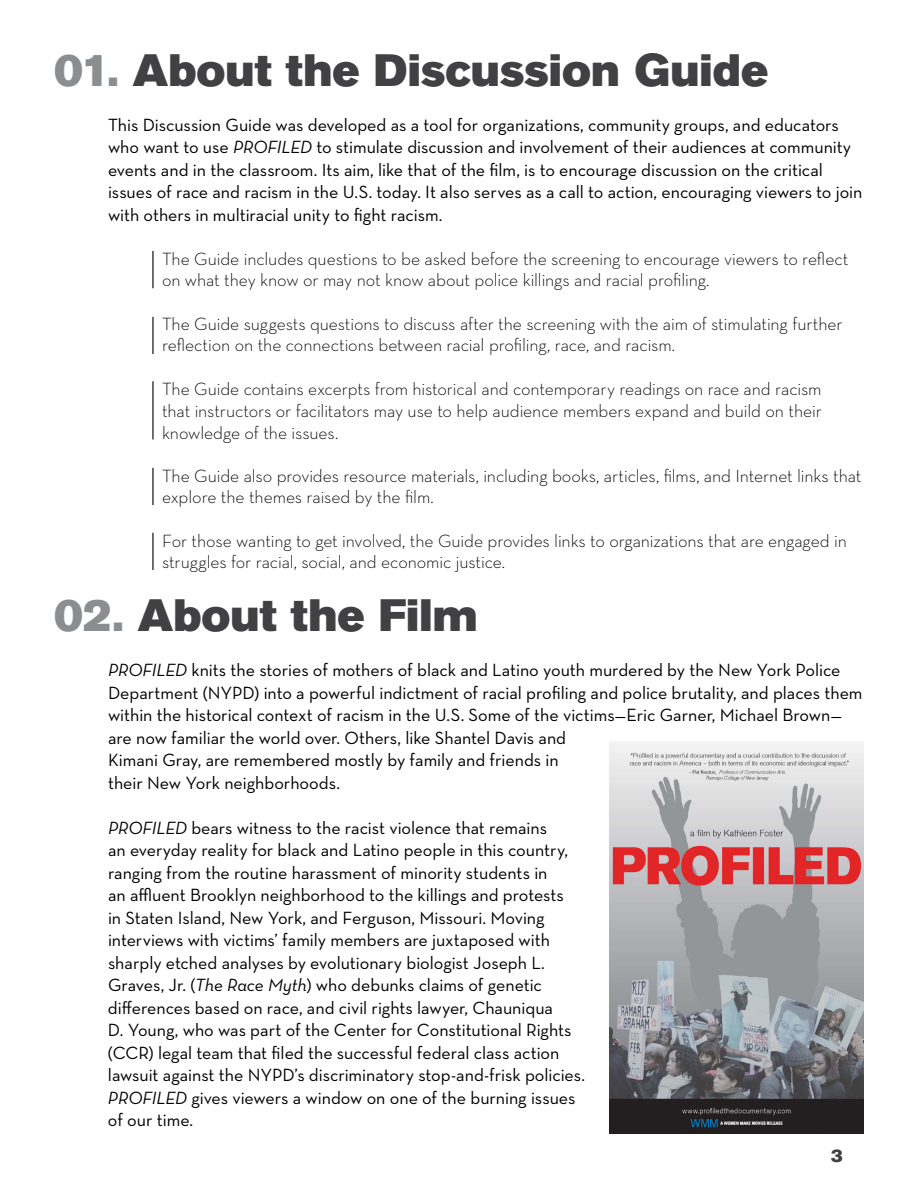
<style>
.page{position:relative;width:918px;height:1188px;background:#fff}
.page>*{position:absolute;margin:0;border:0;box-sizing:border-box;transform-origin:0 0}
.t1{font:45px "Akzidenz Grotesk BQ Super";color:#414042}
.t2{font:18px/22.5px "Neutra Text";letter-spacing:-.005em;color:#000}
.t3{font:300 18px/21.6px "Neutra Text";letter-spacing:-.005em;color:#000}
.t4{font:18px "Akzidenz Grotesk BQ Super";color:#414042}
.s1{color:#8b8e90}
.s2{font-style:italic}
</style>
<div class="page">
<hr style="left:152px;top:251px;width:2px;height:37px;background:#414042">
<hr style="left:152px;top:317px;width:2px;height:37px;background:#414042">
<hr style="left:152px;top:468px;width:2px;height:37px;background:#414042">
<hr style="left:152px;top:533px;width:2px;height:37px;background:#414042">
<hr style="left:152px;top:381px;width:2px;height:58px;background:#414042">
<img style="left:610px;top:741px;width:254px;height:393px">
<h1 class="t1" style="left:54px;top:44px;width:716px"><span class="s1">01.</span> About the Discussion Guide</h1>
<p class="t2" style="left:108px;top:113px;width:756px">This Discussion Guide was developed as a tool for organizations, community groups, and educators who want to use <span class="s2">PROFILED</span> to stimulate discussion and involvement of their audiences at community events and in the classroom. Its aim, like that of the film, is to encourage discussion on the critical issues of race and racism in the U.S. today. It also serves as a call to action, encouraging viewers to join with others in multiracial unity to fight racism.</p>
<p class="t3" style="left:162px;top:248px;width:688px">The Guide includes questions to be asked before the screening to encourage viewers to reflect on what they know or may not know about police killings and racial profiling.</p>
<p class="t3" style="left:162px;top:312px;width:682px">The Guide suggests questions to discuss after the screening with the aim of stimulating further reflection on the connections between racial profiling, race, and racism.</p>
<p class="t3" style="left:162px;top:378px;width:661px;text-align:justify">The Guide contains excerpts from historical and contemporary readings on race and racism that instructors or facilitators may use to help audience members expand and build on their knowledge of the issues.</p>
<p class="t3" style="left:162px;top:464px;width:701px">The Guide also provides resource materials, including books, articles, films, and Internet links that explore the themes raised by the film.</p>
<p class="t3" style="left:162px;top:529px;width:686px">For those wanting to get involved, the Guide provides links to organizations that are engaged in struggles for racial, social, and economic justice.</p>
<h1 class="t1" style="left:54px;top:590px;width:425px"><span class="s1">02.</span> About the Film</h1>
<p class="t2" style="left:108px;top:659px;width:756px"><span class="s2">PROFILED</span> knits the stories of mothers of black and Latino youth murdered by the New York Police Department (NYPD) into a powerful indictment of racial profiling and police brutality, and places them within the historical context of racism in the U.S. Some of the victims—Eric Garner, Michael Brown— are now familiar the world over. Others, like Shantel Davis and<br>Kimani Gray, are remembered mostly by family and friends in<br>their New York neighborhoods.</p>
<p class="t2" style="left:108px;top:816px;width:479px"><span class="s2">PROFILED</span> bears witness to the racist violence that remains<br>an everyday reality for black and Latino people in this country, ranging from the routine harassment of minority students in<br>an affluent Brooklyn neighborhood to the killings and protests<br>in Staten Island, New York, and Ferguson, Missouri. Moving interviews with victims’ family members are juxtaposed with sharply etched analyses by evolutionary biologist Joseph L.<br>Graves, Jr. (<span class="s2">The Race Myth</span>) who debunks claims of genetic differences based on race, and civil rights lawyer, Chauniqua<br>D. Young, who was part of the Center for Constitutional Rights (CCR) legal team that filed the successful federal class action lawsuit against the NYPD’s discriminatory stop-and-frisk policies.<br><span class="s2">PROFILED</span> gives viewers a window on one of the burning issues of our time.</p>
<p class="t4" style="left:831px;top:1145px;width:13px">3</p>
</div>
